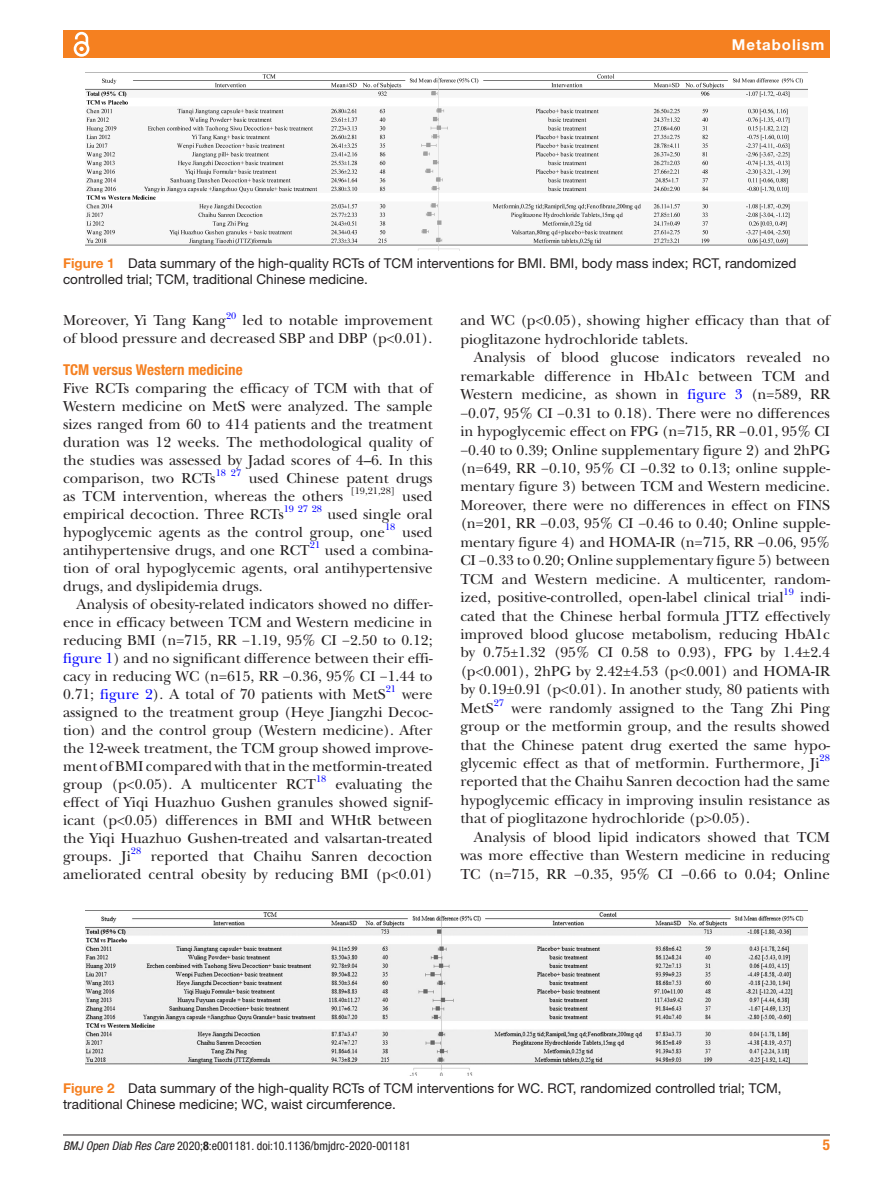
<style>
.page{position:relative;width:893px;height:1191px;background:#fff}
.page>*{position:absolute;margin:0;border:0;box-sizing:border-box;transform-origin:0 0}
.t1{font:15px/18.5px "New Baskerville";color:#231f20;text-align:justify}
.t2{font:700 condensed 15px "Helvetica Neue LT Std";color:#f58020}
.t3{font:700 15px "Helvetica Neue LT Std";letter-spacing:.065em;color:#fff}
.t4{font:13.5px/16.2px "Helvetica Neue LT Std";color:#231f20}
.t5{font:condensed 12px "Helvetica Neue LT Std";color:#231f20}
.t6{font:9.9px "New Baskerville";color:#00f}
.t7{font:9.9px "New Baskerville";color:#231f20}
.s1{font-weight:700;color:#f58020}
.s2{color:#00f}
.s3{font-style:italic}
.s4{font-weight:700}
</style>
<div class="page">
<hr style="left:63px;top:1134px;width:767px;height:1px;background:#231f20">
<div style="left:63px;top:31px;width:767px;height:27px;background:#f58020"></div>
<svg style="left:73px;top:31px;width:17px;height:26px"></svg>
<img style="left:85px;top:74px;width:723px;height:176px">
<img style="left:85px;top:910px;width:723px;height:165px">
<p class="t3" style="left:732px;top:35px;width:94px">Metabolism</p>
<p class="t4" style="left:63px;top:255px;width:735px"><span class="s1">Figure 1</span> Data summary of the high-quality RCTs of TCM interventions for BMI. BMI, body mass index; RCT, randomized controlled trial; TCM, traditional Chinese medicine.</p>
<p class="t1" style="left:63px;top:311px;width:165px">Moreover, Yi Tang Kang</p>
<p class="t6" style="left:226px;top:310px;width:12px">20</p>
<p class="t1" style="left:63px;top:312px;width:371px;line-height:18px;text-align:right">led to notable improvement<br>of blood pressure and decreased SBP and DBP (p&lt;0.01).</p>
<p class="t2" style="left:63px;top:360px;width:181px">TCM versus Western medicine</p>
<p class="t1" style="left:63px;top:379px;width:371px;line-height:18px">Five RCTs comparing the efficacy of TCM with that of Western medicine on MetS were analyzed. The sample sizes ranged from 60 to 414 patients and the treatment duration was 12 weeks. The methodological quality of the studies was assessed by Jadad scores of 4–6. In this comparison, two RCTs<sup>18</sup> <sup>27</sup></p>
<p class="t1" style="left:63px;top:469px;width:371px;line-height:18px;text-indent:186px">used Chinese patent drugs as TCM intervention, whereas the others</p>
<p class="t7" style="left:350px;top:485px;width:46px">[19,21,28]</p>
<p class="t1" style="left:402px;top:487px;width:32px">used</p>
<p class="t1" style="left:63px;top:505px;width:222px">empirical decoction. Three RCTs</p>
<p class="t6" style="left:284px;top:503px;width:40px">19 27 28</p>
<p class="t1" style="left:63px;top:505px;width:371px;line-height:18px;text-indent:264px">used single oral hypoglycemic agents as the control group, one</p>
<p class="t6" style="left:385px;top:521px;width:12px">18</p>
<p class="t1" style="left:402px;top:523px;width:32px">used</p>
<p class="t1" style="left:63px;top:541px;width:248px">antihypertensive drugs, and one RCT</p>
<p class="t6" style="left:310px;top:539px;width:12px">21</p>
<p class="t1" style="left:63px;top:541px;width:371px;line-height:18px;text-indent:262px">used a combina&shy;tion of oral hypoglycemic agents, oral antihypertensive drugs, and dyslipidemia drugs.</p>
<p class="t1" style="left:63px;top:595px;width:371px;line-height:18px;text-indent:14px">Analysis of obesity-related indicators showed no differ&shy;ence in efficacy between TCM and Western medicine in reducing BMI (n=715, RR −1.19, 95% CI −2.50 to 0.12; <span class="s2">figure 1</span>) and no significant difference between their effi&shy;cacy in reducing WC (n=615, RR −0.36, 95% CI −1.44 to 0.71; <span class="s2">figure 2</span>). A total of 70 patients with MetS</p>
<p class="t6" style="left:386px;top:683px;width:12px">21</p>
<p class="t1" style="left:63px;top:685px;width:371px;line-height:18px;text-indent:339px">were assigned to the treatment group (Heye Jiangzhi Decoc&shy;tion) and the control group (Western medicine). After the 12-week treatment, the TCM group showed improve&shy;ment of BMI compared with that in the metformin-treated group (p&lt;0.05). A multicenter RCT</p>
<p class="t6" style="left:316px;top:773px;width:12px">18</p>
<p class="t1" style="left:63px;top:775px;width:371px;line-height:18px;text-indent:272px">evaluating the effect of Yiqi Huazhuo Gushen granules showed signif&shy;icant (p&lt;0.05) differences in BMI and WHtR between the Yiqi Huazhuo Gushen-treated and valsartan-treated groups. Ji</p>
<p class="t6" style="left:131px;top:845px;width:12px">28</p>
<p class="t1" style="left:63px;top:847px;width:371px;line-height:18px;text-align:right">reported that Chaihu Sanren decoction<br>ameliorated central obesity by reducing BMI (p&lt;0.01)</p>
<p class="t1" style="left:460px;top:311px;width:371px">and WC (p&lt;0.05), showing higher efficacy than that of pioglitazone hydrochloride tablets.</p>
<p class="t1" style="left:460px;top:348px;width:371px;text-indent:14px">Analysis of blood glucose indicators revealed no remarkable difference in HbA1c between TCM and Western medicine, as shown in <span class="s2">figure 3</span> (n=589, RR −0.07, 95% CI −0.31 to 0.18). There were no differences in hypoglycemic effect on FPG (n=715, RR −0.01, 95% CI −0.40 to 0.39; Online supplementary figure 2) and 2hPG (n=649, RR −0.10, 95% CI −0.32 to 0.13; online supple&shy;mentary figure 3) between TCM and Western medicine.<br>Moreover, there were no differences in effect on FINS (n=201, RR −0.03, 95% CI −0.46 to 0.40; Online supple&shy;mentary figure 4) and HOMA-IR (n=715, RR −0.06, 95% CI −0.33 to 0.20; Online supplementary figure 5) between TCM and Western medicine. A multicenter, random&shy;ized, positive-controlled, open-label clinical trial</p>
<p class="t6" style="left:783px;top:586px;width:12px">19</p>
<p class="t1" style="left:460px;top:588px;width:371px;text-indent:340px">indi&shy;cated that the Chinese herbal formula JTTZ effectively improved blood glucose metabolism, reducing HbA1c by 0.75±1.32 (95% CI 0.58 to 0.93), FPG by 1.4±2.4 (p&lt;0.001), 2hPG by 2.42±4.53 (p&lt;0.001) and HOMA-IR by 0.19±0.91 (p&lt;0.01). In another study, 80 patients with MetS</p>
<p class="t6" style="left:494px;top:697px;width:12px">27</p>
<p class="t1" style="left:460px;top:698px;width:371px;text-indent:51px">were randomly assigned to the Tang Zhi Ping group or the metformin group, and the results showed that the Chinese patent drug exerted the same hypo&shy;glycemic effect as that of metformin. Furthermore, Ji</p>
<p class="t6" style="left:820px;top:752px;width:12px">28</p>
<p class="t1" style="left:460px;top:772px;width:371px">reported that the Chaihu Sanren decoction had the same hypoglycemic efficacy in improving insulin resistance as that of pioglitazone hydrochloride (p&gt;0.05).</p>
<p class="t1" style="left:460px;top:828px;width:371px;text-indent:14px">Analysis of blood lipid indicators showed that TCM was more effective than Western medicine in reducing TC (n=715, RR −0.35, 95% CI −0.66 to 0.04; Online</p>
<p class="t4" style="left:63px;top:1080px;width:720px"><span class="s1">Figure 2</span> Data summary of the high-quality RCTs of TCM interventions for WC. RCT, randomized controlled trial; TCM, traditional Chinese medicine; WC, waist circumference.</p>
<p class="t5" style="left:63px;top:1138px;width:349px"><span class="s3">BMJ Open Diab Res Care</span> 2020;<span class="s4">8</span>:e001181. doi:10.1136/bmjdrc-2020-001181</p>
<p class="t2" style="left:823px;top:1135px;width:9px">5</p>
</div>
